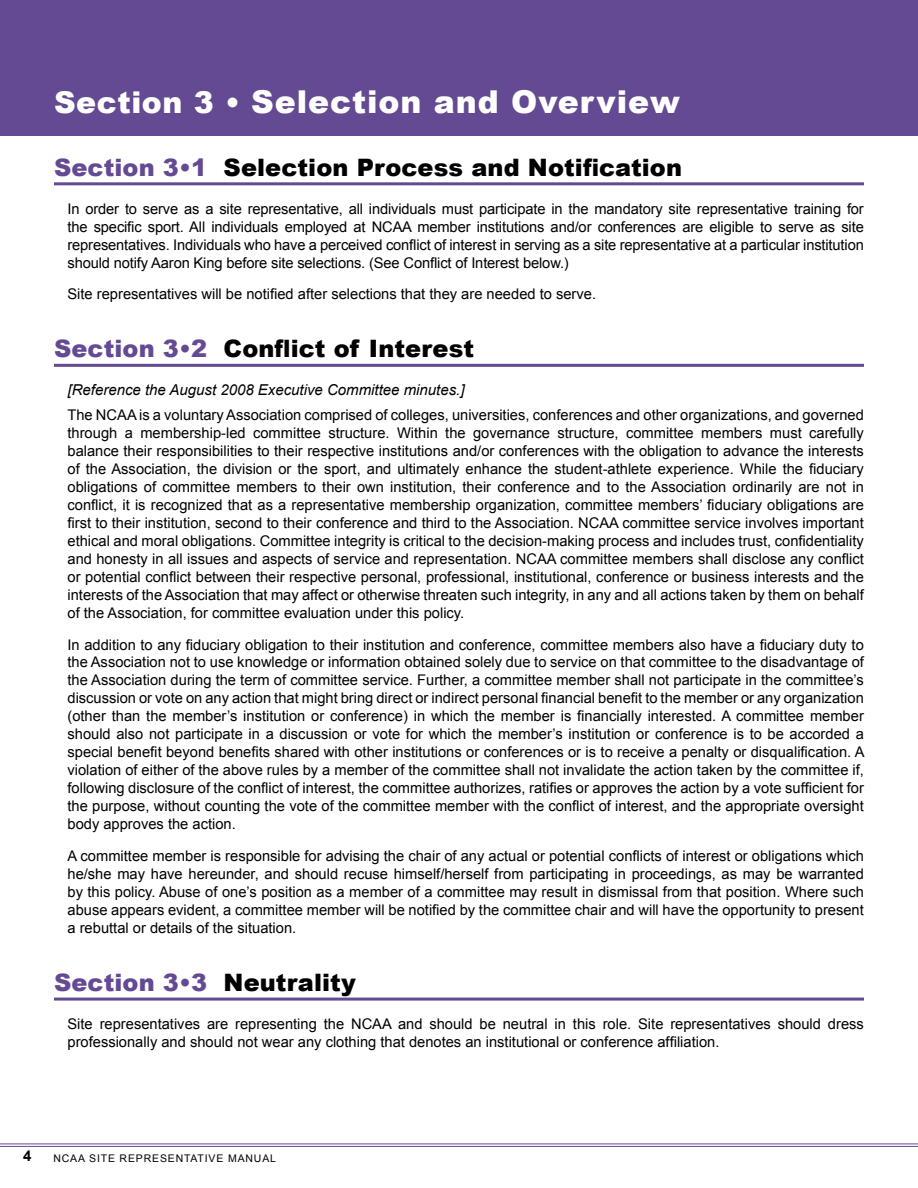
<style>
.page{position:relative;width:918px;height:1188px;background:#fff}
.page>*{position:absolute;margin:0;border:0;box-sizing:border-box;transform-origin:0 0}
.t1{font:900 31.5px "Arial";letter-spacing:.03em;color:#fff}
.t2{font:900 24px "Arial";letter-spacing:.005em;color:#000}
.t3{font:900 24px "Arial";letter-spacing:.005em;color:#644a93}
.t4{font:italic 15px "Arial";color:#000}
.t5{font:700 15px "Arial";color:#000}
.t6{font:14.7px/18px "Arial";color:#000;text-align:justify}
.t7{font:10.5px "Arial";letter-spacing:.08em;color:#000}
.s1{font-size:30px}
.s2{color:#644a93}
.s3{color:#000}
</style>
<div class="page">
<hr style="left:54px;top:182px;width:810px;height:3px;background:#644a93">
<hr style="left:54px;top:364px;width:810px;height:3px;background:#644a93">
<hr style="left:54px;top:998px;width:810px;height:3px;background:#644a93">
<hr style="left:0;top:1144px;width:918px;height:1px;background:#644a93">
<hr style="left:0;top:1146px;width:918px;height:1px;background:#644a93">
<div style="left:0;top:0;width:918px;height:136px;background:#644a93"></div>
<h1 class="t1" style="left:194px;top:77px;width:525px"><span class="s1">1</span> Conflict of Interest Policy</h1>
<h1 class="t1" style="left:54px;top:79px;width:627px"><span class="s1">Section 3 •</span> Selection and Overview</h1>
<h2 class="t2" style="left:54px;top:150px;width:630px"><span class="s2">Section 3•1</span> Selection Process and Notification</h2>
<p class="t6" style="left:68px;top:200px;width:798px">In order to serve as a site representative, all individuals must participate in the mandatory site representative training for the specific sport. All individuals employed at NCAA member institutions and/or conferences are eligible to serve as site representatives. Individuals who have a perceived conflict of interest in serving as a site representative at a particular institution should notify Aaron King before site selections. (See Conflict of Interest below.)</p>
<p class="t6" style="left:68px;top:285px;width:530px">Site representatives will be notified after selections that they are needed to serve.</p>
<h2 class="t2" style="left:54px;top:331px;width:422px"><span class="s2">Section 3•2</span> Conflict of Interest</h2>
<p class="t4" style="left:68px;top:380px;width:399px">[Reference the August 2008 Executive Committee minutes.]</p>
<p class="t6" style="left:68px;top:406px;width:798px">The NCAA is a voluntary Association comprised of colleges, universities, conferences and other organizations, and governed through a membership-led committee structure. Within the governance structure, committee members must carefully balance their responsibilities to their respective institutions and/or conferences with the obligation to advance the interests of the Association, the division or the sport, and ultimately enhance the student-athlete experience. While the fiduciary obligations of committee members to their own institution, their conference and to the Association ordinarily are not in conflict, it is recognized that as a representative membership organization, committee members’ fiduciary obligations are first to their institution, second to their conference and third to the Association. NCAA committee service involves important ethical and moral obligations. Committee integrity is critical to the decision-making process and includes trust, confidentiality and honesty in all issues and aspects of service and representation. NCAA committee members shall disclose any conflict or potential conflict between their respective personal, professional, institutional, conference or business interests and the interests of the Association that may affect or otherwise threaten such integrity, in any and all actions taken by them on behalf of the Association, for committee evaluation under this policy.</p>
<p class="t6" style="left:68px;top:635px;width:799px">In addition to any fiduciary obligation to their institution and conference, committee members also have a fiduciary duty to the Association not to use knowledge or information obtained solely due to service on that committee to the disadvantage of the Association during the term of committee service. Further, a committee member shall not participate in the committee’s discussion or vote on any action that might bring direct or indirect personal financial benefit to the member or any organization (other than the member’s institution or conference) in which the member is financially interested. A committee member should also not participate in a discussion or vote for which the member’s institution or conference is to be accorded a special benefit beyond benefits shared with other institutions or conferences or is to receive a penalty or disqualification. A violation of either of the above rules by a member of the committee shall not invalidate the action taken by the committee if, following disclosure of the conflict of interest, the committee authorizes, ratifies or approves the action by a vote sufficient for the purpose, without counting the vote of the committee member with the conflict of interest, and the appropriate oversight body approves the action.</p>
<p class="t6" style="left:68px;top:847px;width:798px">A committee member is responsible for advising the chair of any actual or potential conflicts of interest or obligations which he/she may have hereunder, and should recuse himself/herself from participating in proceedings, as may be warranted by this policy. Abuse of one’s position as a member of a committee may result in dismissal from that position. Where such abuse appears evident, a committee member will be notified by the committee chair and will have the opportunity to present a rebuttal or details of the situation.</p>
<h2 class="t3" style="left:54px;top:965px;width:303px">Section 3•3 <span class="s3">Neutrality</span></h2>
<p class="t6" style="left:68px;top:1015px;width:798px">Site representatives are representing the NCAA and should be neutral in this role. Site representatives should dress professionally and should not wear any clothing that denotes an institutional or conference affiliation.</p>
<p class="t5" style="left:23px;top:1146px;width:10px">4</p>
<p class="t7" style="left:53px;top:1151px;width:224px">NCAA SITE REPRESENTATIVE MANUAL</p>
</div>
